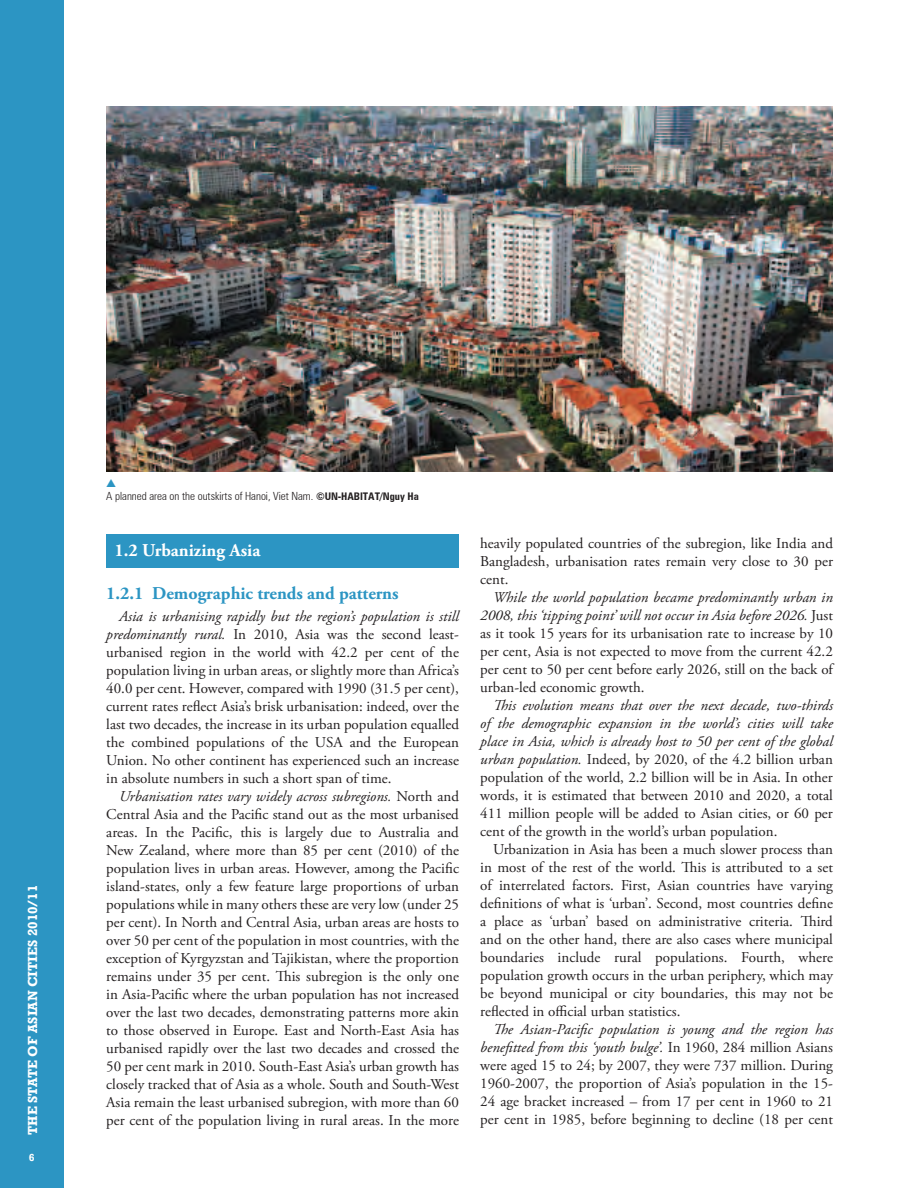
<style>
.page{position:relative;width:918px;height:1188px;background:#fff}
.page>*{position:absolute;margin:0;border:0;box-sizing:border-box;transform-origin:0 0}
.t1{font:700 18px "Adobe Garamond Pro";color:#2c95c3}
.t2{font:700 18px "Adobe Garamond Pro";color:#fff}
.t3{font:15px/18px "Adobe Garamond Pro";color:#231f20;text-align:justify}
.t4{font:700 13.5px "Rockwell";color:#fff}
.t5{font:300 condensed 11.25px "Zurich BT";color:#231f20}
.t6{font:700 10.5px "Rockwell";color:#fff}
.s1{font-weight:700;font-size:10.5px}
.s2{font-style:italic}
</style>
<div class="page">
<div style="left:0;top:0;width:64px;height:1188px;background:#2c95c3"></div>
<div style="left:106px;top:534px;width:353px;height:33px;background:#2c95c3"></div>
<img style="left:106px;top:106px;width:727px;height:366px">
<p class="t4" style="left:24px;top:1135px;width:252px;rotate:-90deg">The State of ASIAN Cities 2010/11</p>
<p class="t6" style="left:29px;top:1151px;width:7px">6</p>
<p class="t5" style="left:106px;top:489px;width:314px">A planned area on the outskirts of Hanoi, Viet Nam. <span class="s1">©UN-HABITAT/Nguy Ha</span></p>
<p class="t2" style="left:114px;top:539px;width:147px">1.2 Urbanizing Asia</p>
<p class="t1" style="left:106px;top:582px;width:294px">1.2.1 Demographic trends and patterns</p>
<p class="t3" style="left:106px;top:608px;width:354px;text-indent:13px"><span class="s2">Asia is urbanising rapidly but the region’s population is still predominantly rural.</span> In 2010, Asia was the second least&shy;urbanised region in the world with 42.2 per cent of the population living in urban areas, or slightly more than Africa’s 40.0 per cent. However, compared with 1990 (31.5 per cent), current rates reflect Asia’s brisk urbanisation: indeed, over the last two decades, the increase in its urban population equalled the combined populations of the USA and the European Union. No other continent has experienced such an increase in absolute numbers in such a short span of time.</p>
<p class="t3" style="left:106px;top:788px;width:354px;text-indent:13px"><span class="s2">Urbanisation rates vary widely across subregions.</span> North and Central Asia and the Pacific stand out as the most urbanised areas. In the Pacific, this is largely due to Australia and New Zealand, where more than 85 per cent (2010) of the population lives in urban areas. However, among the Pacific island-states, only a few feature large proportions of urban populations while in many others these are very low (under 25 per cent). In North and Central Asia, urban areas are hosts to over 50 per cent of the population in most countries, with the exception of Kyrgyzstan and Tajikistan, where the proportion remains under 35 per cent. This subregion is the only one in Asia-Pacific where the urban population has not increased over the last two decades, demonstrating patterns more akin to those observed in Europe. East and North-East Asia has urbanised rapidly over the last two decades and crossed the 50 per cent mark in 2010. South-East Asia’s urban growth has closely tracked that of Asia as a whole. South and South-West Asia remain the least urbanised subregion, with more than 60 per cent of the population living in rural areas. In the more</p>
<p class="t3" style="left:480px;top:535px;width:354px">heavily populated countries of the subregion, like India and Bangladesh, urbanisation rates remain very close to 30 per cent.</p>
<p class="t3" style="left:480px;top:589px;width:354px;text-indent:13px"><span class="s2">While the world population became predominantly urban in 2008, this ‘tipping point’ will not occur in Asia before 2026.</span> Just as it took 15 years for its urbanisation rate to increase by 10 per cent, Asia is not expected to move from the current 42.2 per cent to 50 per cent before early 2026, still on the back of urban-led economic growth.</p>
<p class="t3" style="left:480px;top:697px;width:354px;text-indent:13px"><span class="s2">This evolution means that over the next decade, two-thirds of the demographic expansion in the world’s cities will take place in Asia, which is already host to 50 per cent of the global urban population.</span> Indeed, by 2020, of the 4.2 billion urban population of the world, 2.2 billion will be in Asia. In other words, it is estimated that between 2010 and 2020, a total 411 million people will be added to Asian cities, or 60 per cent of the growth in the world’s urban population.</p>
<p class="t3" style="left:480px;top:841px;width:354px;text-indent:13px">Urbanization in Asia has been a much slower process than in most of the rest of the world. This is attributed to a set of interrelated factors. First, Asian countries have varying definitions of what is ‘urban’. Second, most countries define a place as ‘urban’ based on administrative criteria. Third and on the other hand, there are also cases where municipal boundaries include rural populations. Fourth, where population growth occurs in the urban periphery, which may be beyond municipal or city boundaries, this may not be reflected in official urban statistics.</p>
<p class="t3" style="left:480px;top:1021px;width:354px;text-indent:13px"><span class="s2">The Asian-Pacific population is young and the region has benefitted from this ‘youth bulge’.</span> In 1960, 284 million Asians were aged 15 to 24; by 2007, they were 737 million. During 1960-2007, the proportion of Asia’s population in the 15- 24 age bracket increased – from 17 per cent in 1960 to 21 per cent in 1985, before beginning to decline (18 per cent</p>
</div>
